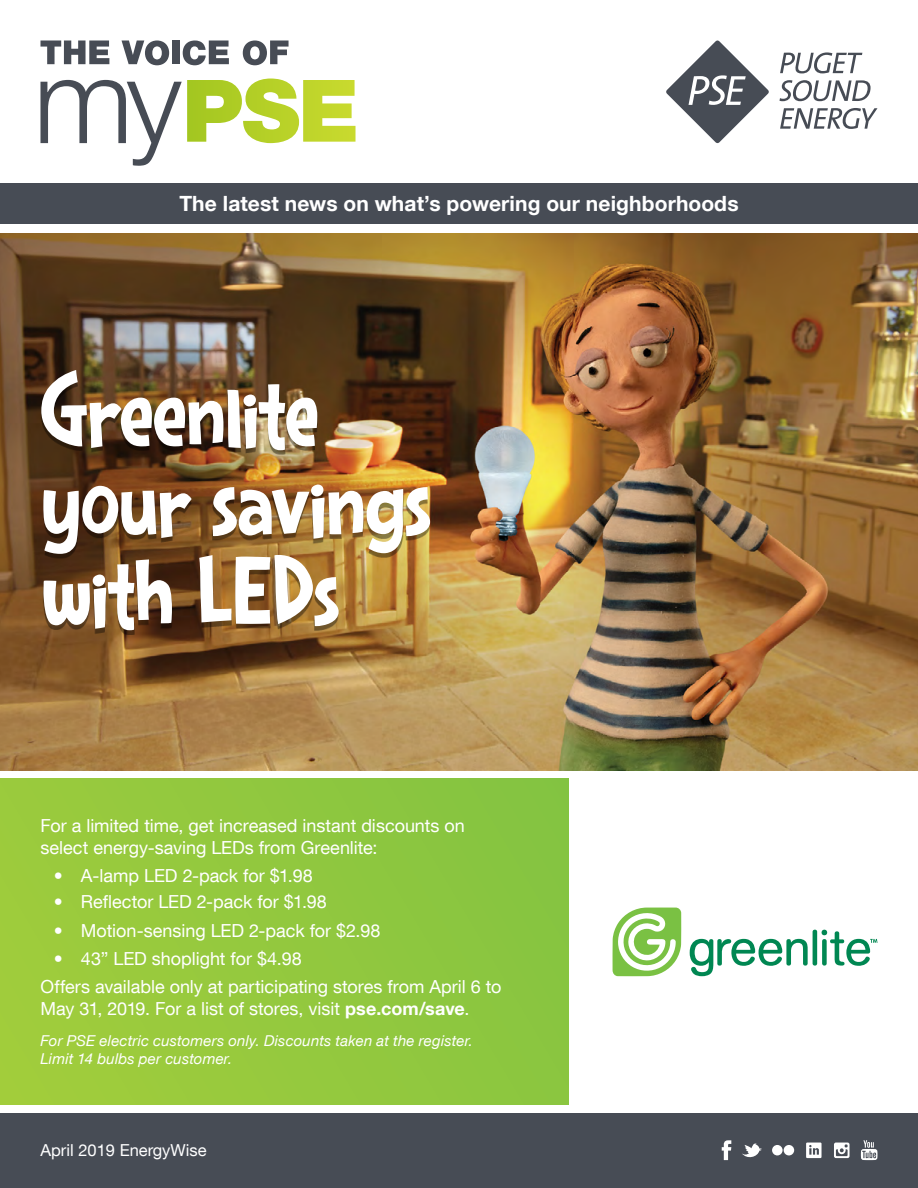
<style>
.page{position:relative;width:918px;height:1188px;background:#fff}
.page>*{position:absolute;margin:0;border:0;box-sizing:border-box;transform-origin:0 0}
.t1{font:700 90px/90px "Squidtoonz";letter-spacing:-.015em;color:#fff}
.t2{font:700 21px "Helvetica Neue LT Com";letter-spacing:.005em;color:#fff}
.t3{font:18px/21.6px "Helvetica Neue LT Com";color:#fff}
.t4{font:16.5px "Helvetica Neue LT Com";color:#fff}
.t5{font:italic 15px/18px "Helvetica Neue LT Com";letter-spacing:.01em;color:#fff}
.s1{font-weight:700}
</style>
<div class="page">
<svg style="left:40px;top:40px;width:69px;height:24px"></svg>
<svg style="left:122px;top:40px;width:47px;height:25px"></svg>
<div style="left:172px;top:40px;width:8px;height:24px;background:#474c55"></div>
<svg style="left:183px;top:40px;width:46px;height:25px"></svg>
<svg style="left:243px;top:40px;width:46px;height:25px"></svg>
<div style="left:0;top:1114px;width:918px;height:74px;background:#474c55"></div>
<svg style="left:780px;top:108px;width:98px;height:21px"></svg>
<svg style="left:779px;top:80px;width:92px;height:21px"></svg>
<svg style="left:780px;top:52px;width:82px;height:21px"></svg>
<svg style="left:666px;top:40px;width:103px;height:103px"></svg>
<div style="left:0;top:184px;width:918px;height:40px;background:#474c55"></div>
<svg style="left:772px;top:1145px;width:23px;height:11px"></svg>
<div style="left:804px;top:1135px;width:20px;height:30px;background:linear-gradient(to right,#474c55,#474c55)"></div>
<div style="left:832px;top:1135px;width:20px;height:30px;background:linear-gradient(to right,#474c55,#474c55)"></div>
<svg style="left:722px;top:1140px;width:9px;height:20px"></svg>
<svg style="left:861px;top:1140px;width:17px;height:20px"></svg>
<div style="left:784px;top:1145px;width:10px;height:10px;background:#fff;border-radius:50%"></div>
<div style="left:772px;top:1145px;width:11px;height:10px;background:#fff;border-radius:50%"></div>
<svg style="left:742px;top:1143px;width:20px;height:15px"></svg>
<svg style="left:834px;top:1143px;width:16px;height:15px"></svg>
<svg style="left:806px;top:1143px;width:16px;height:15px"></svg>
<svg style="left:40px;top:79px;width:316px;height:87px"></svg>
<img style="left:0;top:233px;width:918px;height:537px">
<div style="left:0;top:779px;width:569px;height:326px;background:linear-gradient(to right,#9fcc3c,#87c540)"></div>
<svg style="left:613px;top:908px;width:69px;height:68px"></svg>
<svg style="left:690px;top:939px;width:118px;height:37px"></svg>
<hr style="left:813px;top:930px;width:4px;height:36px;background:#008752;border-radius:2px">
<svg style="left:822px;top:930px;width:55px;height:36px"></svg>
<div style="left:40px;top:374px;width:390px;height:261px;background:#000;opacity:.4"></div>
<p class="t2" style="left:179px;top:191px;width:561px">The latest news on what’s powering our neighborhoods</p>
<h1 class="t1" style="left:40px;top:364px;width:392px">Greenlite your savings with LEDs</h1>
<p class="t3" style="left:40px;top:815px;width:426px">For a limited time, get increased instant discounts on select energy-saving LEDs from Greenlite:</p>
<p class="t3" style="left:54px;top:865px;width:260px">• A-lamp LED 2-pack for $1.98</p>
<p class="t3" style="left:54px;top:891px;width:274px">• Reflector LED 2-pack for $1.98</p>
<p class="t3" style="left:54px;top:919px;width:328px">• Motion-sensing LED 2-pack for $2.98</p>
<p class="t3" style="left:40px;top:944px;width:462px;line-height:28.3px;text-indent:14px">• 43” LED shoplight for $4.98<br>Offers available only at participating stores from April 6 to</p>
<p class="t3" style="left:40px;top:997px;width:430px">May 31, 2019. For a list of stores, visit <span class="s1">pse.com/save</span>.</p>
<p class="t5" style="left:40px;top:1032px;width:434px">For PSE electric customers only. Discounts taken at the register.<br>Limit 14 bulbs per customer.</p>
<p class="t4" style="left:40px;top:1140px;width:168px">April 2019 EnergyWise</p>
</div>
